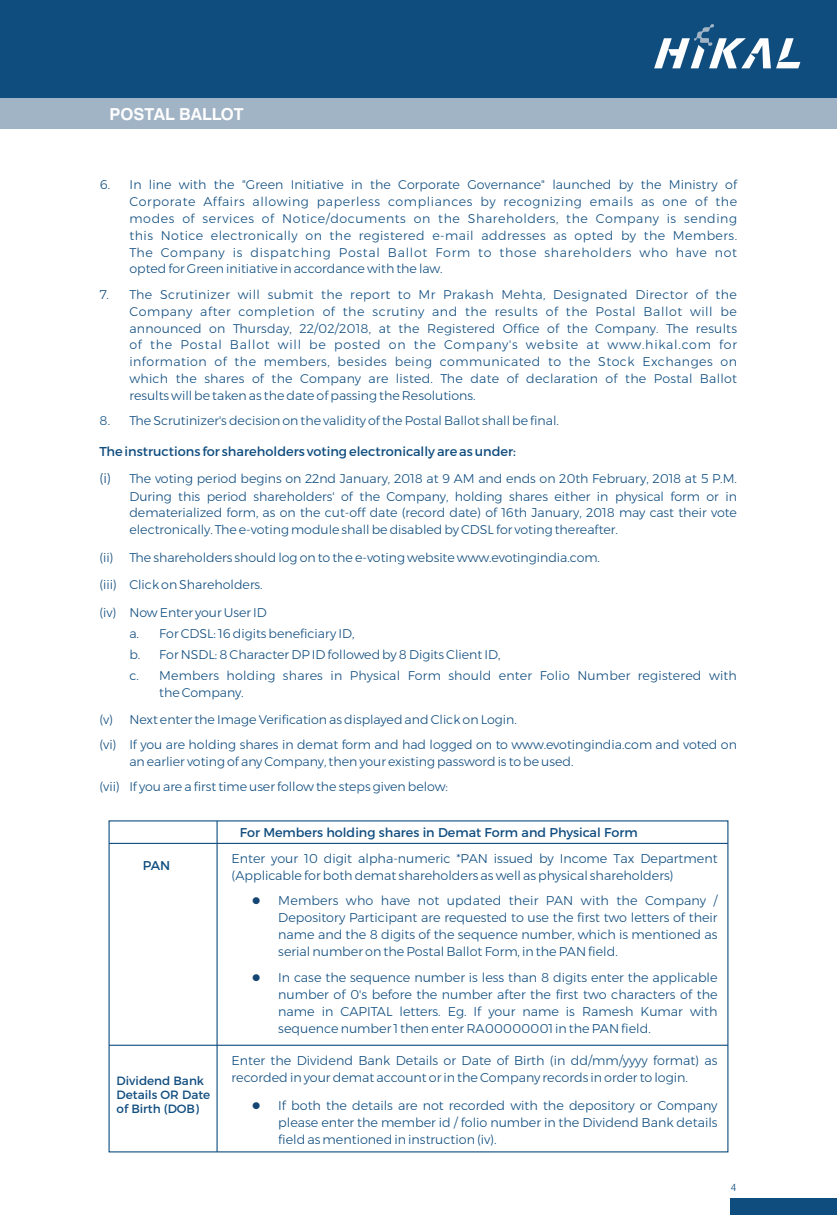
<style>
.page{position:relative;width:837px;height:1215px;background:#fff}
.page>*{position:absolute;margin:0;border:0;box-sizing:border-box;transform-origin:0 0}
.t1{font:700 16.5px "Swiss 721 BT";color:#fefefe}
.t2{font:12.9px "Montserrat";color:#104d7f}
.t3{font:300 12.75px/17.1px "Montserrat";color:#104d7f;text-align:justify}
.t4{font:12.75px "Montserrat";color:#104d7f}
.t5{font:300 12.6px/16.8px "Montserrat";color:#104d7f}
.t6{font:12px/14.4px "Montserrat";color:#104d7f}
.t7{font:300 10.5px "Swiss 721 BT";color:#104d7f}
.s1{font-size:13.5px}
.s2{color:#154572}
</style>
<div class="page">
<div style="left:0;top:98px;width:837px;height:31px;background:#a1b4c6"></div>
<div style="left:0;top:0;width:837px;height:98px;background:#104d7f"></div>
<div style="left:731px;top:1198px;width:106px;height:17px;background:#104d7f"></div>
<svg style="left:654px;top:24px;width:146px;height:44px"></svg>
<hr style="left:217px;top:821px;width:1px;height:331px;background:#104d7f">
<hr style="left:109px;top:843px;width:619px;height:1px;background:#104d7f">
<hr style="left:109px;top:1045px;width:619px;height:1px;background:#104d7f">
<h1 class="t1" style="left:110px;top:107px;width:136px">POSTAL BALLOT</h1>
<p class="t5" style="left:130px;top:176px;width:609px;text-align:justify;text-indent:-30px">6. In line with the "Green Initiative in the Corporate Governance" launched by the Ministry of Corporate Affairs allowing paperless compliances by recognizing emails as one of the modes of services of Notice/documents on the Shareholders, the Company is sending this Notice electronically on the registered e-mail addresses as opted by the Members.<br>The Company is dispatching Postal Ballot Form to those shareholders who have not opted for Green initiative in accordance with the law.</p>
<p class="t5" style="left:129px;top:286px;width:609px;text-align:justify;text-indent:-30px">7. The Scrutinizer will submit the report to Mr Prakash Mehta, Designated Director of the Company after completion of the scrutiny and the results of the Postal Ballot will be announced on Thursday, 22/02/2018, at the Registered Office of the Company. The results of the Postal Ballot will be posted on the Company's website at www.hikal.com for information of the members, besides being communicated to the Stock Exchanges on which the shares of the Company are listed. The date of declaration of the Postal Ballot results will be taken as the date of passing the Resolutions.</p>
<p class="t5" style="left:100px;top:412px;width:461px">8. The Scrutinizer's decision on the validity of the Postal Ballot shall be final.</p>
<p class="t2" style="left:100px;top:443px;width:418px">The instructions for shareholders voting electronically are as under:</p>
<p class="t5" style="left:129px;top:470px;width:609px;text-align:justify;text-indent:-30px"><span class="s1">(i)</span> The voting period begins on 22nd January, 2018 at 9 AM and ends on 20th February, 2018 at 5 P.M.<br>During this period shareholders' of the Company, holding shares either in physical form or in dematerialized form, as on the cut-off date (record date) of 16th January, 2018 may cast their vote electronically. The e-voting module shall be disabled by CDSL for voting thereafter.</p>
<p class="t5" style="left:100px;top:549px;width:16px">(ii)</p>
<p class="t5" style="left:100px;top:543px;width:502px;line-height:27.5px;text-indent:30px">The shareholders should log on to the e-voting website www.evotingindia.com. (iii) Click on Shareholders.<br>(iv) Now Enter your User ID</p>
<p class="t5" style="left:129px;top:622px;width:609px;line-height:21.1px">a. For CDSL: 16 digits beneficiary ID,<br>b. For NSDL: 8 Character DP ID followed by 8 Digits Client ID,<br>c. Members holding shares in Physical Form should enter Folio Number registered with</p>
<p class="t5" style="left:100px;top:678px;width:419px;line-height:27.5px;text-indent:60px">the Company.<br>(v) Next enter the Image Verification as displayed and Click on Login.</p>
<p class="t5" style="left:129px;top:736px;width:609px;text-indent:-30px">(vi) If you are holding shares in demat form and had logged on to www.evotingindia.com and voted on an earlier voting of any Company, then your existing password is to be used.</p>
<p class="t5" style="left:100px;top:779px;width:350px">(vii) If you are a first time user follow the steps given below:</p>
<p class="t4" style="left:143px;top:858px;width:29px">PAN</p>
<p class="t6" style="left:117px;top:1073px;width:95px">Dividend Bank<br>Details OR Date of Birth (DOB)</p>
<p class="t4" style="left:240px;top:824px;width:400px">For Members holding shares in Demat Form and Physical Form</p>
<p class="t3" style="left:232px;top:850px;width:487px">Enter your 10 digit alpha-numeric *PAN issued by Income Tax Department (Applicable for both demat shareholders as well as physical shareholders)</p>
<p class="t3" style="left:278px;top:892px;width:441px;text-indent:-26px"><span class="s2">●</span> Members who have not updated their PAN with the Company / Depository Participant are requested to use the first two letters of their name and the 8 digits of the sequence number, which is mentioned as serial number on the Postal Ballot Form, in the PAN field.</p>
<p class="t3" style="left:278px;top:969px;width:441px;text-indent:-26px"><span class="s2">●</span> In case the sequence number is less than 8 digits enter the applicable number of 0's before the number after the first two characters of the name in CAPITAL letters. Eg. If your name is Ramesh Kumar with sequence number 1 then enter RA00000001 in the PAN field.</p>
<p class="t3" style="left:232px;top:1052px;width:487px">Enter the Dividend Bank Details or Date of Birth (in dd/mm/yyyy format) as recorded in your demat account or in the Company records in order to login.</p>
<p class="t3" style="left:278px;top:1096px;width:441px;text-indent:-26px"><span class="s2">●</span> If both the details are not recorded with the depository or Company please enter the member id / folio number in the Dividend Bank details field as mentioned in instruction (iv).</p>
<p class="t7" style="left:731px;top:1183px;width:7px">4</p>
</div>
